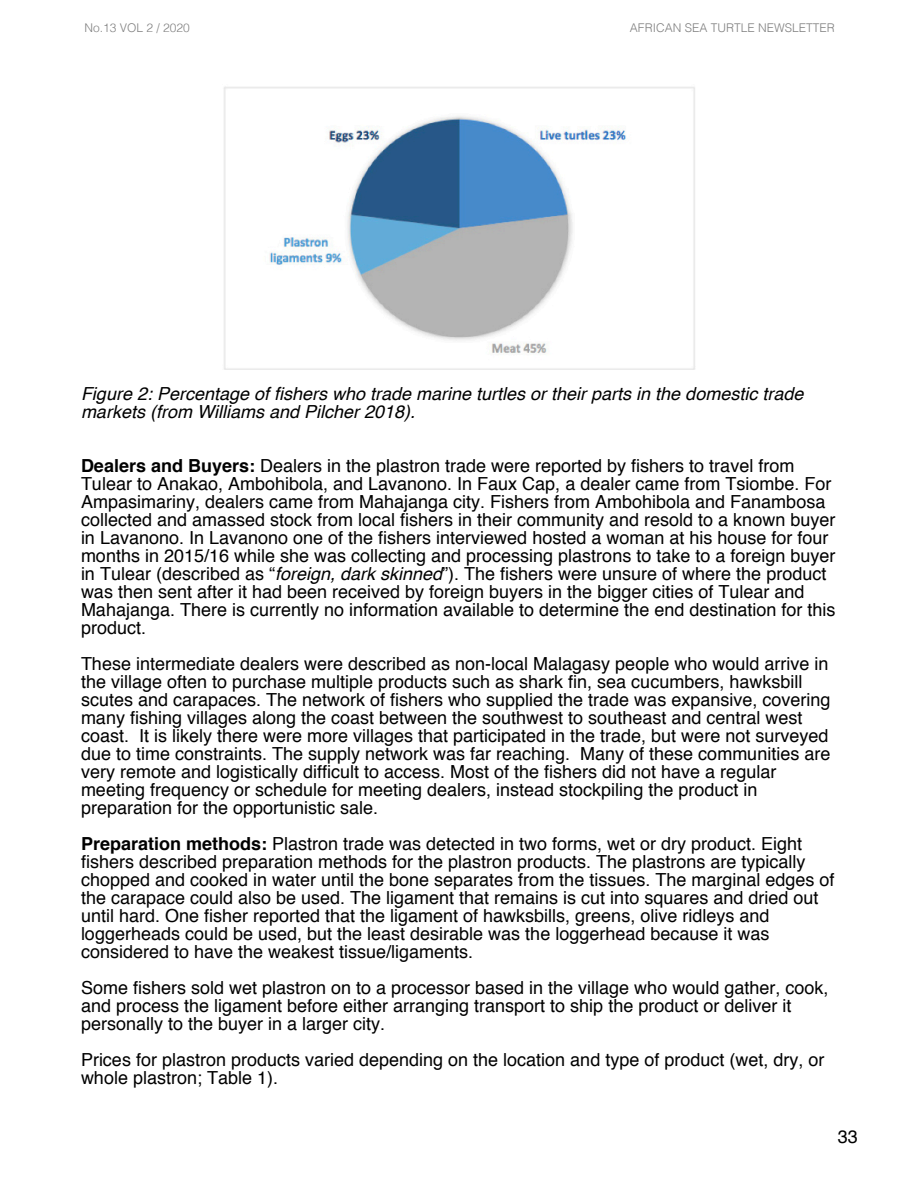
<style>
.page{position:relative;width:918px;height:1188px;background:#fff}
.page>*{position:absolute;margin:0;border:0;box-sizing:border-box;transform-origin:0 0}
.t1{font:18px/18px "Helvetica";color:#000}
.t2{font:italic 18px/18px "Helvetica";color:#000}
.t3{font:300 12px "Helvetica";color:#808080}
.s1{font-weight:700}
.s2{font-style:italic}
</style>
<div class="page">
<img style="left:224px;top:86px;width:471px;height:284px">
<p class="t3" style="left:84px;top:23px;width:107px">No.13 VOL 2 / 2020</p>
<p class="t3" style="left:630px;top:23px;width:206px">AFRICAN SEA TURTLE NEWSLETTER</p>
<p class="t2" style="left:81px;top:386px;width:724px">Figure 2: Percentage of fishers who trade marine turtles or their parts in the domestic trade markets (from Williams and Pilcher 2018).</p>
<p class="t1" style="left:81px;top:458px;width:756px"><span class="s1">Dealers and Buyers:</span> Dealers in the plastron trade were reported by fishers to travel from Tulear to Anakao, Ambohibola, and Lavanono. In Faux Cap, a dealer came from Tsiombe. For Ampasimariny, dealers came from Mahajanga city. Fishers from Ambohibola and Fanambosa collected and amassed stock from local fishers in their community and resold to a known buyer in Lavanono. In Lavanono one of the fishers interviewed hosted a woman at his house for four months in 2015/16 while she was collecting and processing plastrons to take to a foreign buyer in Tulear (described as “<span class="s2">foreign, dark skinned</span>”). The fishers were unsure of where the product was then sent after it had been received by foreign buyers in the bigger cities of Tulear and Mahajanga. There is currently no information available to determine the end destination for this product.</p>
<p class="t1" style="left:81px;top:656px;width:751px">These intermediate dealers were described as non-local Malagasy people who would arrive in the village often to purchase multiple products such as shark fin, sea cucumbers, hawksbill scutes and carapaces. The network of fishers who supplied the trade was expansive, covering many fishing villages along the coast between the southwest to southeast and central west coast. It is likely there were more villages that participated in the trade, but were not surveyed due to time constraints. The supply network was far reaching. Many of these communities are very remote and logistically difficult to access. Most of the fishers did not have a regular meeting frequency or schedule for meeting dealers, instead stockpiling the product in preparation for the opportunistic sale.</p>
<p class="t1" style="left:81px;top:836px;width:755px"><span class="s1">Preparation methods:</span> Plastron trade was detected in two forms, wet or dry product. Eight fishers described preparation methods for the plastron products. The plastrons are typically chopped and cooked in water until the bone separates from the tissues. The marginal edges of the carapace could also be used. The ligament that remains is cut into squares and dried out until hard. One fisher reported that the ligament of hawksbills, greens, olive ridleys and loggerheads could be used, but the least desirable was the loggerhead because it was considered to have the weakest tissue/ligaments.</p>
<p class="t1" style="left:81px;top:980px;width:749px">Some fishers sold wet plastron on to a processor based in the village who would gather, cook, and process the ligament before either arranging transport to ship the product or deliver it personally to the buyer in a larger city.</p>
<p class="t1" style="left:81px;top:1052px;width:745px">Prices for plastron products varied depending on the location and type of product (wet, dry, or whole plastron; Table 1).</p>
<p class="t1" style="left:838px;top:1129px;width:22px">33</p>
</div>
